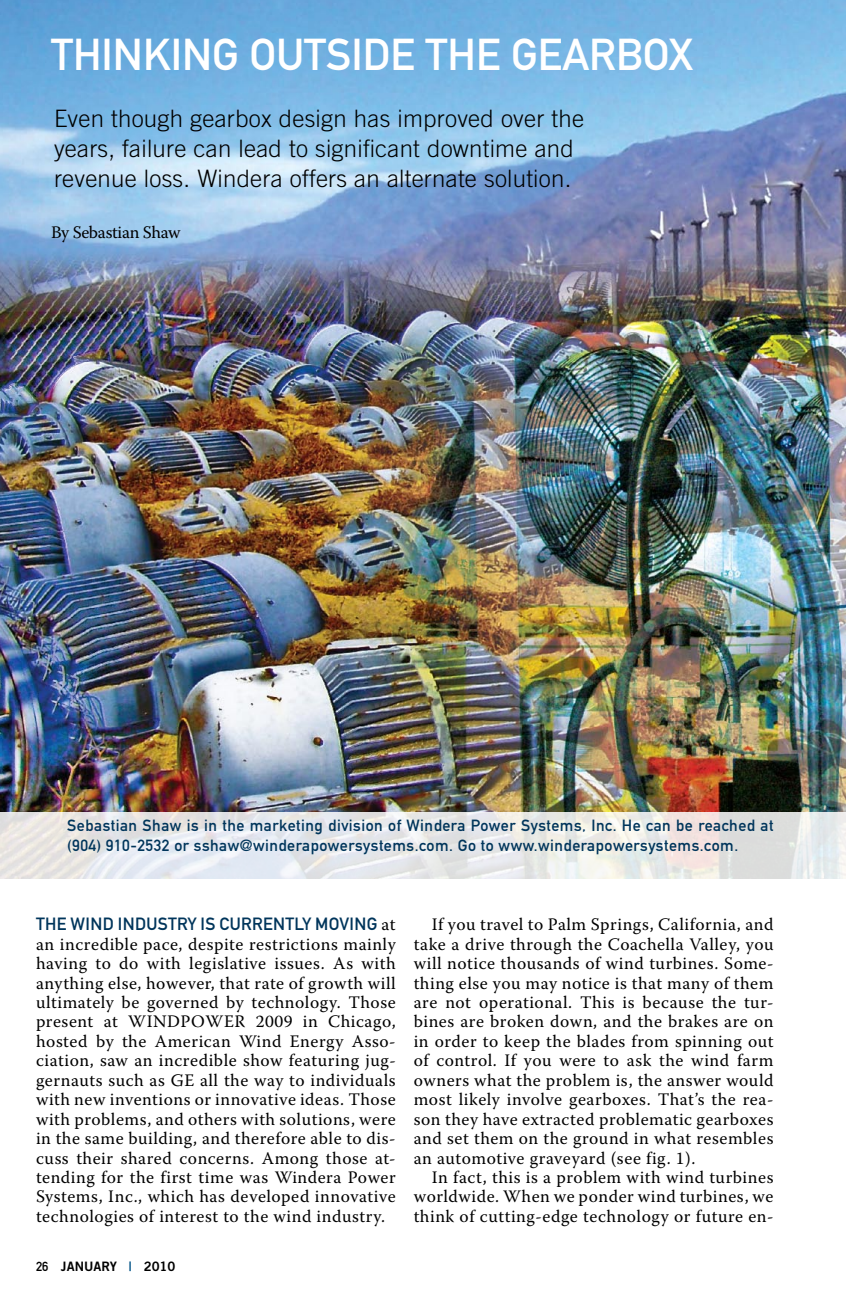
<style>
.page{position:relative;width:846px;height:1296px;background:#fff}
.page>*{position:absolute;margin:0;border:0;box-sizing:border-box;transform-origin:0 0}
.t1{font:44px "DIN Mittelschrift Alternate";color:#fff}
.t2{font:300 24px/30px "Trade Gothic";letter-spacing:.01em;color:#000}
.t3{font:17.6px/19.4px "Warnock Pro";letter-spacing:.03em;color:#000;text-align:justify}
.t4{font:17.6px "DIN Mittelschrift Alternate";letter-spacing:.02em;color:#00355b}
.t5{font:17.6px "Warnock Pro";letter-spacing:-.02em;color:#000}
.t6{font:16px/20px "DIN Mittelschrift Alternate";letter-spacing:.03em;color:#00355b}
.t7{font:13px "Trade Gothic Bold Two";color:#000}
.s1{font-family:"Warnock Pro";color:#000}
.s2{font-family:"DIN Mittelschrift Alternate"}
.s3{color:#005387}
</style>
<div class="page">
<img style="left:0;top:0;width:846px;height:813px">
<svg style="left:0;top:813px;width:846px;height:66px"></svg>
<h1 class="t1" style="left:51px;top:29px;width:643px">Thinking Outside the Gearbox</h1>
<h2 class="t2" style="left:54px;top:103px;width:532px">Even though gearbox design has improved over the years, failure can lead to significant downtime and revenue loss. Windera offers an alternate solution.</h2>
<p class="t5" style="left:51px;top:222px;width:131px">By Sebastian Shaw</p>
<p class="t6" style="left:67px;top:816px;width:708px">Sebastian Shaw is in the marketing division of Windera Power Systems, Inc. He can be reached at (904) 910-2532 or sshaw@winderapowersystems.com. Go to www.winderapowersystems.com.</p>
<p class="t4" style="left:36px;top:914px;width:361px">The wind industry is currently moving <span class="s1">at</span></p>
<p class="t3" style="left:36px;top:934px;width:361px">an incredible pace, despite restrictions mainly having to do with legislative issues. As with anything else, however, that rate of growth will ultimately be governed by technology. Those present at WINDPOWER 2009 in Chicago, hosted by the American Wind Energy Asso&shy;ciation, saw an incredible show featuring jug&shy;gernauts such as GE all the way to individuals with new inventions or innovative ideas. Those with problems, and others with solutions, were in the same building, and therefore able to dis&shy;cuss their shared concerns. Among those at&shy;tending for the first time was Windera Power Systems, Inc., which has developed innovative technologies of interest to the wind industry.</p>
<p class="t7" style="left:36px;top:1258px;width:141px"><span class="s2">26</span> JANUARY <span class="s3">|</span> 2010</p>
<p class="t3" style="left:414px;top:915px;width:361px;text-indent:18px">If you travel to Palm Springs, California, and take a drive through the Coachella Valley, you will notice thousands of wind turbines. Some&shy;thing else you may notice is that many of them are not operational. This is because the tur&shy;bines are broken down, and the brakes are on in order to keep the blades from spinning out of control. If you were to ask the wind farm owners what the problem is, the answer would most likely involve gearboxes. That’s the rea&shy;son they have extracted problematic gearboxes and set them on the ground in what resembles an automotive graveyard (see fig. 1).</p>
<p class="t3" style="left:414px;top:1167px;width:361px;text-indent:18px">In fact, this is a problem with wind turbines worldwide. When we ponder wind turbines, we think of cutting-edge technology or future en-</p>
</div>
